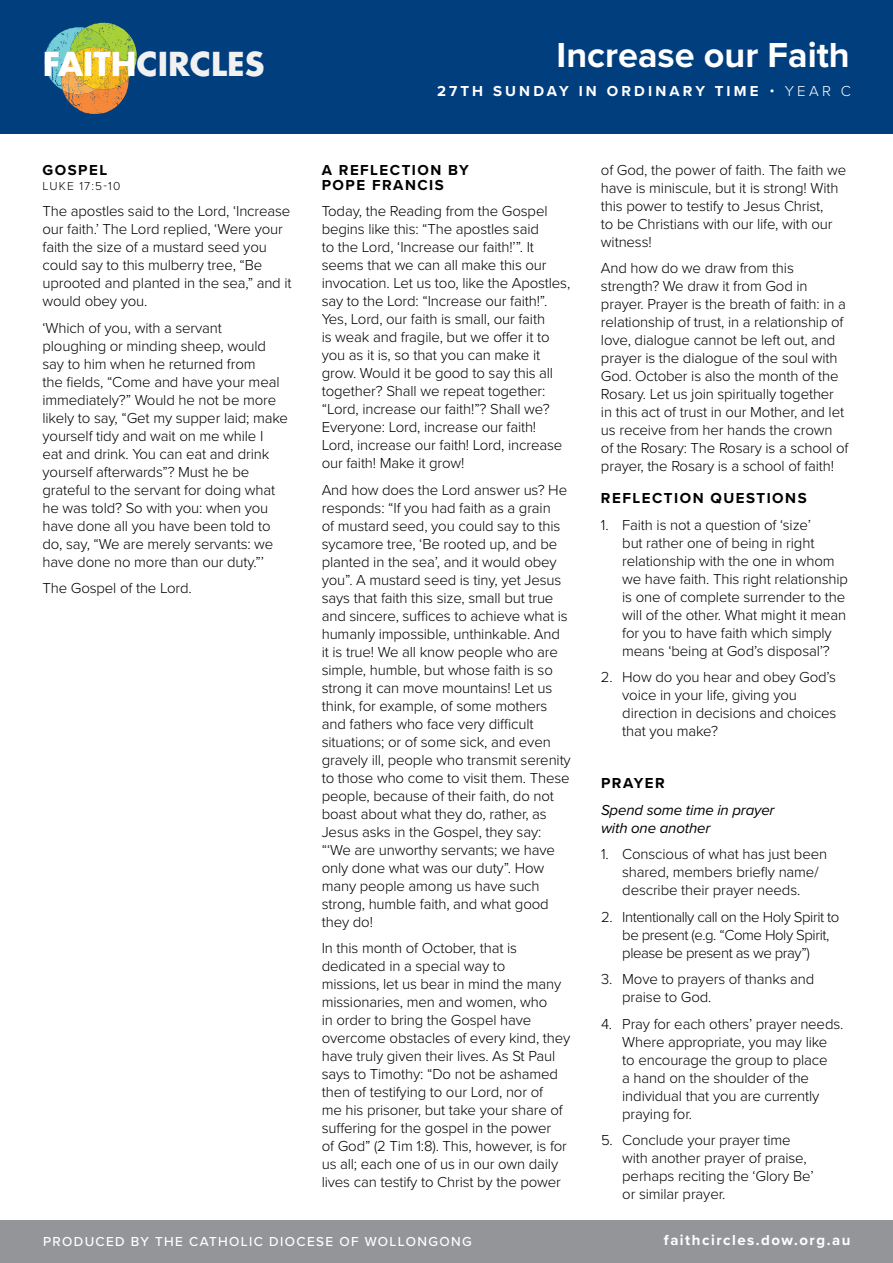
<style>
.page{position:relative;width:893px;height:1263px;background:#fff}
.page>*{position:absolute;margin:0;border:0;box-sizing:border-box;transform-origin:0 0}
.t1{font:700 36px "Proxima Nova";color:#fff}
.t2{font:700 32.1px "Futura Std";color:#f1f1f2}
.t3{font:300 15px/18px "Proxima Nova";letter-spacing:-.01em;color:#000}
.t4{font:300 15px/18px "Proxima Nova";letter-spacing:-.03em;color:#000}
.t5{font:700 15px/15px "Proxima Nova";letter-spacing:.1em;color:#000}
.t6{font:italic 15px/18px "Proxima Nova";letter-spacing:-.01em;color:#000}
.t7{font:700 15px "Proxima Nova";letter-spacing:.21em;color:#fff}
.t8{font:700 15px "Proxima Nova";letter-spacing:.1em;color:#fff}
.t9{font:300 15px "Proxima Nova";color:#fff}
.t10{font:500 13.5px "Proxima Nova";letter-spacing:.1em;color:#fff}
.t11{font:300 12px "Proxima Nova";letter-spacing:.1em;color:#000}
.s1{color:#fff}
</style>
<div class="page">
<div style="left:0;top:0;width:893px;height:134px;background:#003e7e"></div>
<div style="left:0;top:1220px;width:893px;height:43px;background:#939598"></div>
<svg style="left:45px;top:23px;width:92px;height:91px"></svg>
<h2 class="t2" style="left:43px;top:42px;width:223px"><span class="s1">FAITH</span>CIRCLES</h2>
<p class="t5" style="left:43px;top:162px;width:66px">GOSPEL</p>
<p class="t11" style="left:43px;top:177px;width:79px">LUKE 17:5-10</p>
<p class="t3" style="left:43px;top:202px;width:251px">The apostles said to the Lord, ‘Increase our faith.’ The Lord replied, ‘Were your faith the size of a mustard seed you could say to this mulberry tree, “Be uprooted and planted in the sea,” and it would obey you.</p>
<p class="t3" style="left:43px;top:318px;width:247px">‘Which of you, with a servant ploughing or minding sheep, would say to him when he returned from<br>the fields, “Come and have your meal immediately?” Would he not be more likely to say, “Get my supper laid; make yourself tidy and wait on me while I<br>eat and drink. You can eat and drink yourself afterwards”? Must he be grateful to the servant for doing what he was told? So with you: when you have done all you have been told to do, say, “We are merely servants: we have done no more than our duty.”’</p>
<p class="t3" style="left:43px;top:579px;width:151px">The Gospel of the Lord.</p>
<h1 class="t1" style="left:556px;top:28px;width:295px">Increase our Faith</h1>
<p class="t7" style="left:437px;top:80px;width:323px">27TH SUNDAY IN ORDINARY TIME</p>
<p class="t9" style="left:769px;top:80px;width:83px">• YEAR C</p>
<p class="t5" style="left:322px;top:162px;width:149px">A REFLECTION BY<br>POPE FRANCIS</p>
<p class="t3" style="left:322px;top:202px;width:250px">Today, the Reading from the Gospel begins like this: “The apostles said<br>to the Lord, ‘Increase our faith!’”. It seems that we can all make this our invocation. Let us too, like the Apostles, say to the Lord: “Increase our faith!”.<br>Yes, Lord, our faith is small, our faith<br>is weak and fragile, but we offer it to you as it is, so that you can make it grow. Would it be good to say this all together? Shall we repeat together: “Lord, increase our faith!”? Shall we?<br>Everyone: Lord, increase our faith!<br>Lord, increase our faith! Lord, increase our faith! Make it grow!</p>
<p class="t3" style="left:322px;top:480px;width:251px">And how does the Lord answer us? He responds: “If you had faith as a grain<br>of mustard seed, you could say to this sycamore tree, ‘Be rooted up, and be planted in the sea’, and it would obey you”. A mustard seed is tiny, yet Jesus says that faith this size, small but true and sincere, suffices to achieve what is humanly impossible, unthinkable. And it is true! We all know people who are simple, humble, but whose faith is so strong it can move mountains! Let us think, for example, of some mothers and fathers who face very difficult situations; or of some sick, and even gravely ill, people who transmit serenity to those who come to visit them. These people, because of their faith, do not boast about what they do, rather, as Jesus asks in the Gospel, they say: “‘We are unworthy servants; we have only done what was our duty”. How many people among us have such strong, humble faith, and what good they do!</p>
<p class="t3" style="left:322px;top:939px;width:250px">In this month of October, that is dedicated in a special way to<br>missions, let us bear in mind the many missionaries, men and women, who<br>in order to bring the Gospel have overcome obstacles of every kind, they have truly given their lives. As St Paul says to Timothy: “Do not be ashamed then of testifying to our Lord, nor of<br>me his prisoner, but take your share of suffering for the gospel in the power<br>of God” (2 Tim 1:8). This, however, is for us all; each one of us in our own daily lives can testify to Christ by the power</p>
<p class="t3" style="left:601px;top:160px;width:247px">of God, the power of faith. The faith we have is miniscule, but it is strong! With this power to testify to Jesus Christ,<br>to be Christians with our life, with our witness!</p>
<p class="t3" style="left:601px;top:259px;width:249px">And how do we draw from this strength? We draw it from God in prayer. Prayer is the breath of faith: in a relationship of trust, in a relationship of love, dialogue cannot be left out, and prayer is the dialogue of the soul with God. October is also the month of the Rosary. Let us join spiritually together in this act of trust in our Mother, and let us receive from her hands the crown of the Rosary: The Rosary is a school of prayer, the Rosary is a school of faith!</p>
<p class="t5" style="left:601px;top:491px;width:207px">REFLECTION QUESTIONS</p>
<p class="t3" style="left:622px;top:515px;width:227px;text-indent:-21px">1. Faith is not a question of ‘size’<br>but rather one of being in right relationship with the one in whom we have faith. This right relationship is one of complete surrender to the will of the other. What might it mean for you to have faith which simply means ‘being at God’s disposal’?</p>
<p class="t3" style="left:622px;top:668px;width:216px;text-indent:-21px">2. How do you hear and obey God’s voice in your life, giving you direction in decisions and choices that you make?</p>
<p class="t5" style="left:601px;top:775px;width:65px">PRAYER</p>
<p class="t6" style="left:601px;top:800px;width:175px">Spend some time in prayer with one another</p>
<p class="t3" style="left:622px;top:844px;width:206px;text-indent:-21px">1. Conscious of what has just been shared, members briefly name/ describe their prayer needs.</p>
<p class="t4" style="left:622px;top:907px;width:219px;text-indent:-21px">2. Intentionally call on the Holy Spirit to be present (e.g. “Come Holy Spirit, please be present as we pray”)</p>
<p class="t3" style="left:622px;top:969px;width:194px;text-indent:-21px">3. Move to prayers of thanks and praise to God.</p>
<p class="t3" style="left:622px;top:1014px;width:223px;text-indent:-21px">4. Pray for each others’ prayer needs.<br>Where appropriate, you may like to encourage the group to place<br>a hand on the shoulder of the individual that you are currently praying for.</p>
<p class="t3" style="left:622px;top:1130px;width:193px;text-indent:-21px">5. Conclude your prayer time with another prayer of praise, perhaps reciting the ‘Glory Be’ or similar prayer.</p>
<p class="t10" style="left:43px;top:1232px;width:430px">PRODUCED BY THE CATHOLIC DIOCESE OF WOLLONGONG</p>
<p class="t8" style="left:664px;top:1228px;width:188px">faithcircles.dow.org.au</p>
</div>
